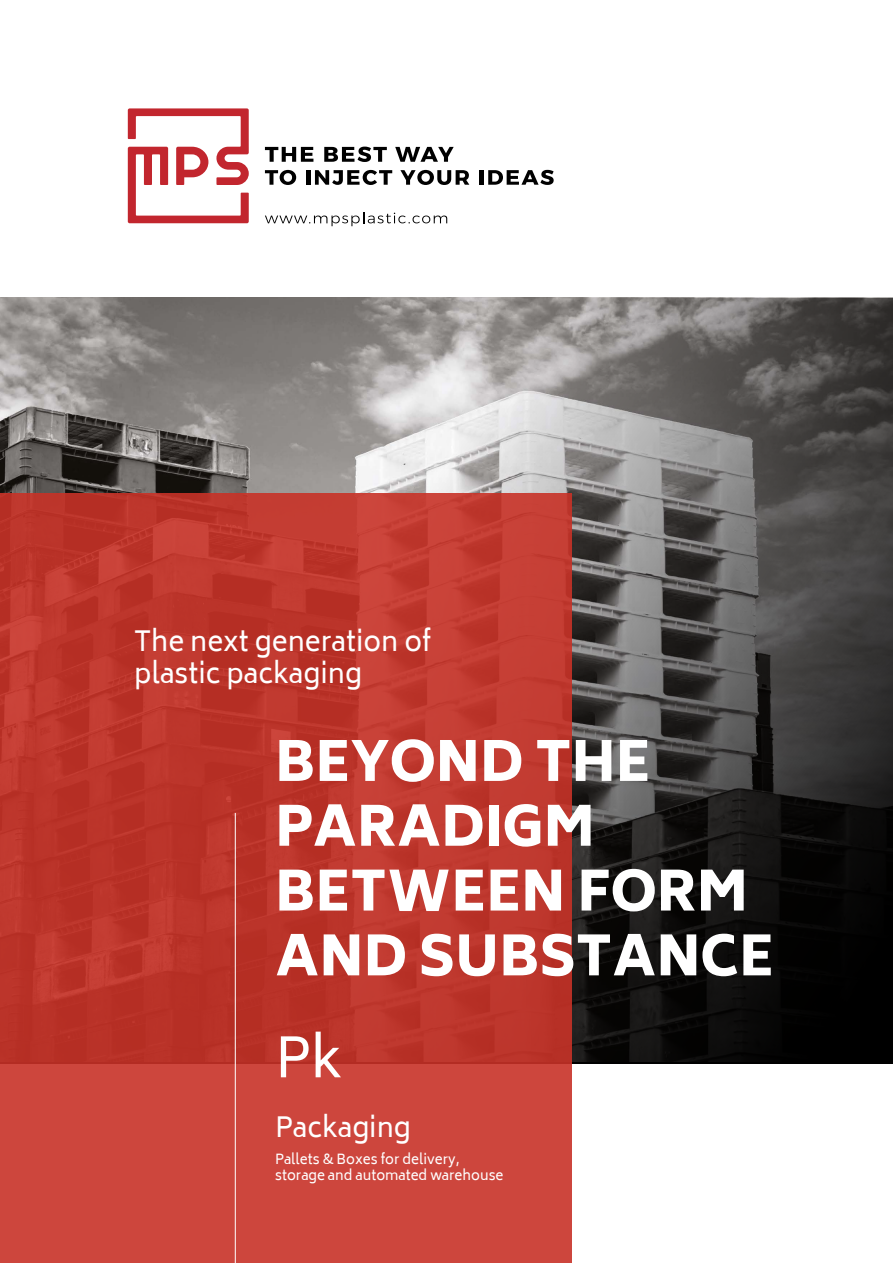
<style>
.page{position:relative;width:893px;height:1263px;background:#fff}
.page>*{position:absolute;margin:0;border:0;box-sizing:border-box;transform-origin:0 0}
.t1{font:900 54px/64.8px "Biryani";color:#fff}
.t2{font:54px "Biryani";color:#fff}
.t3{font:27px/32.4px "Biryani";color:#fff}
.t4{font:13.5px/16.2px "Biryani";color:#fff}
</style>
<div class="page">
<img style="left:0;top:298px;width:893px;height:763px">
<svg style="left:0;top:493px;width:572px;height:770px;background:#c13a30"></svg>
<svg style="left:128px;top:108px;width:121px;height:115px"></svg>
<svg style="left:265px;top:147px;width:48px;height:15px"></svg>
<svg style="left:324px;top:147px;width:63px;height:15px"></svg>
<svg style="left:395px;top:147px;width:59px;height:15px"></svg>
<svg style="left:265px;top:170px;width:31px;height:15px"></svg>
<hr style="left:306px;top:170px;width:4px;height:15px;background:#000">
<svg style="left:315px;top:170px;width:77px;height:15px"></svg>
<svg style="left:400px;top:170px;width:69px;height:15px"></svg>
<hr style="left:480px;top:170px;width:4px;height:15px;background:#000">
<svg style="left:488px;top:170px;width:66px;height:15px"></svg>
<svg style="left:265px;top:212px;width:182px;height:14px"></svg>
<hr style="left:235px;top:813px;width:1px;height:450px;background:#fff">
<h2 class="t3" style="left:134px;top:625px;width:299px">The next generation of plastic packaging</h2>
<h1 class="t1" style="left:275px;top:730px;width:500px">BEYOND THE<br>PARADIGM<br>BETWEEN FORM<br>AND SUBSTANCE</h1>
<h1 class="t2" style="left:275px;top:1027px;width:69px">Pk</h1>
<h2 class="t3" style="left:275px;top:1111px;width:137px">Packaging</h2>
<p class="t4" style="left:275px;top:1151px;width:230px">Pallets &amp; Boxes for delivery, storage and automated warehouse</p>
</div>
